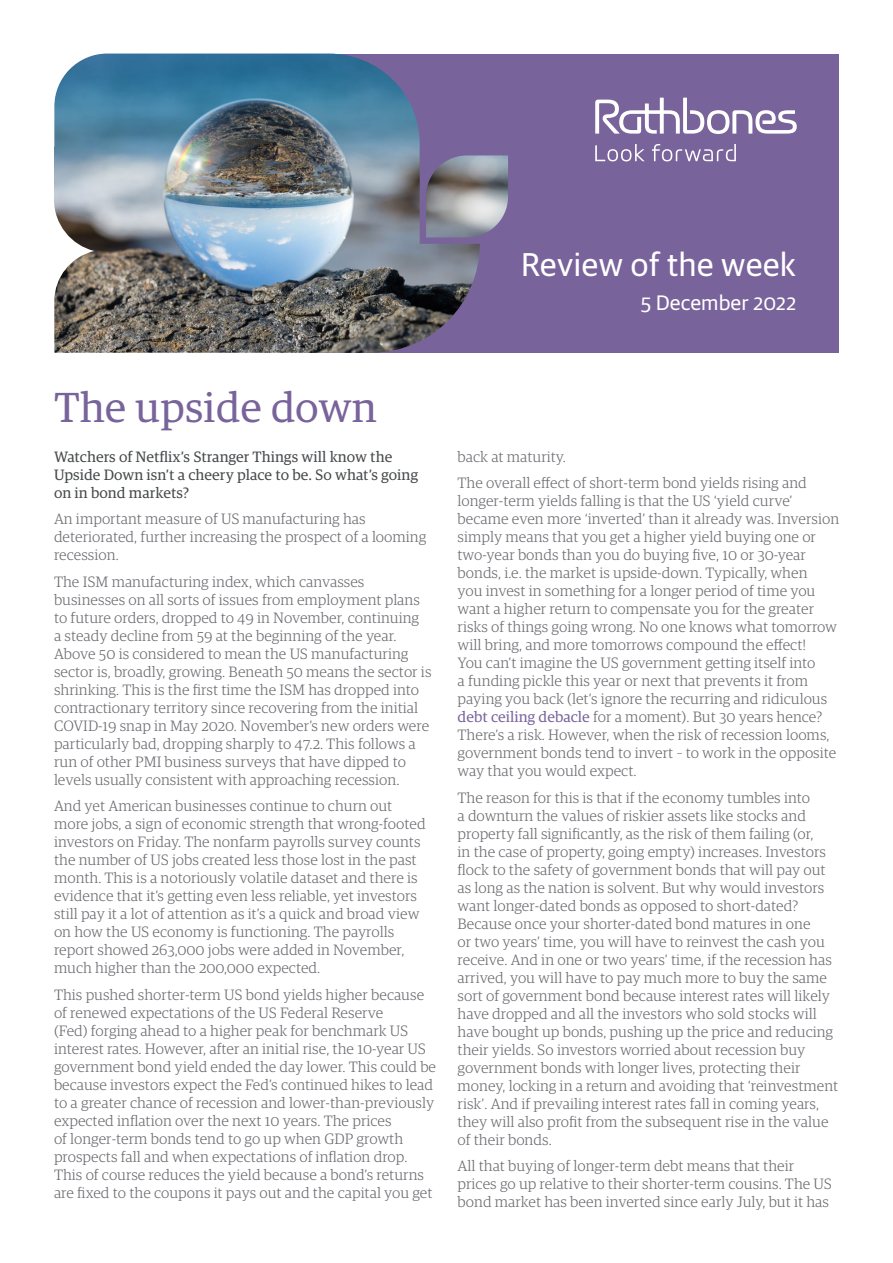
<style>
.page{position:relative;width:893px;height:1263px;background:#fff}
.page>*{position:absolute;margin:0;border:0;box-sizing:border-box;transform-origin:0 0}
.t1{font:42px "Guardian RTB Egyp";color:#79639b}
.t2{font:33px "Guardian RTB Sans";color:#fff}
.t3{font:21px "Guardian RTB Sans";color:#fff}
.t4{font:300 15px/18px "Guardian RTB Egyp";color:#696a6f}
.t5{font:15px/18px "Guardian RTB Egyp";color:#45484a}
.s1{font-weight:400;color:#79639b}
</style>
<div class="page">
<div style="left:310px;top:54px;width:529px;height:299px;background:#79639b"></div>
<svg style="left:595px;top:98px;width:202px;height:63px"></svg>
<img style="left:54px;top:54px;width:454px;height:299px">
<h2 class="t2" style="left:521px;top:241px;width:277px">Review of the week</h2>
<h3 class="t3" style="left:641px;top:287px;width:157px">5 December 2022</h3>
<h1 class="t1" style="left:54px;top:379px;width:325px">The upside down</h1>
<p class="t5" style="left:54px;top:447px;width:366px">Watchers of Netflix’s Stranger Things will know the<br>Upside Down isn’t a cheery place to be. So what’s going on in bond markets?</p>
<p class="t4" style="left:54px;top:509px;width:374px">An important measure of US manufacturing has deteriorated, further increasing the prospect of a looming recession.</p>
<p class="t4" style="left:54px;top:572px;width:379px">The ISM manufacturing index, which canvasses businesses on all sorts of issues from employment plans to future orders, dropped to 49 in November, continuing<br>a steady decline from 59 at the beginning of the year.<br>Above 50 is considered to mean the US manufacturing sector is, broadly, growing. Beneath 50 means the sector is shrinking. This is the first time the ISM has dropped into contractionary territory since recovering from the initial COVID-19 snap in May 2020. November’s new orders were particularly bad, dropping sharply to 47.2. This follows a run of other PMI business surveys that have dipped to levels usually consistent with approaching recession.</p>
<p class="t4" style="left:54px;top:796px;width:373px">And yet American businesses continue to churn out more jobs, a sign of economic strength that wrong-footed investors on Friday. The nonfarm payrolls survey counts the number of US jobs created less those lost in the past month. This is a notoriously volatile dataset and there is evidence that it’s getting even less reliable, yet investors still pay it a lot of attention as it’s a quick and broad view on how the US economy is functioning. The payrolls report showed 263,000 jobs were added in November, much higher than the 200,000 expected.</p>
<p class="t4" style="left:54px;top:985px;width:384px">This pushed shorter-term US bond yields higher because of renewed expectations of the US Federal Reserve<br>(Fed) forging ahead to a higher peak for benchmark US interest rates. However, after an initial rise, the 10-year US government bond yield ended the day lower. This could be because investors expect the Fed’s continued hikes to lead to a greater chance of recession and lower-than-previously expected inflation over the next 10 years. The prices<br>of longer-term bonds tend to go up when GDP growth prospects fall and when expectations of inflation drop.<br>This of course reduces the yield because a bond’s returns are fixed to the coupons it pays out and the capital you get</p>
<p class="t4" style="left:458px;top:442px;width:351px;line-height:26.5px">back at maturity.<br>The overall effect of short-term bond yields rising and</p>
<p class="t4" style="left:458px;top:491px;width:383px">longer-term yields falling is that the US ‘yield curve’ became even more ‘inverted’ than it already was. Inversion simply means that you get a higher yield buying one or two-year bonds than you do buying five, 10 or 30-year bonds, i.e. the market is upside-down. Typically, when<br>you invest in something for a longer period of time you want a higher return to compensate you for the greater risks of things going wrong. No one knows what tomorrow will bring, and more tomorrows compound the effect!<br>You can’t imagine the US government getting itself into<br>a funding pickle this year or next that prevents it from paying you back (let’s ignore the recurring and ridiculous <span class="s1">debt ceiling debacle</span> for a moment). But 30 years hence?<br>There’s a risk. However, when the risk of recession looms, government bonds tend to invert – to work in the opposite way that you would expect.</p>
<p class="t4" style="left:458px;top:788px;width:382px">The reason for this is that if the economy tumbles into<br>a downturn the values of riskier assets like stocks and property fall significantly, as the risk of them failing (or,<br>in the case of property, going empty) increases. Investors flock to the safety of government bonds that will pay out as long as the nation is solvent. But why would investors want longer-dated bonds as opposed to short-dated?<br>Because once your shorter-dated bond matures in one<br>or two years’ time, you will have to reinvest the cash you receive. And in one or two years’ time, if the recession has arrived, you will have to pay much more to buy the same sort of government bond because interest rates will likely have dropped and all the investors who sold stocks will have bought up bonds, pushing up the price and reducing their yields. So investors worried about recession buy government bonds with longer lives, protecting their money, locking in a return and avoiding that ‘reinvestment risk’. And if prevailing interest rates fall in coming years, they will also profit from the subsequent rise in the value of their bonds.</p>
<p class="t4" style="left:458px;top:1156px;width:376px">All that buying of longer-term debt means that their prices go up relative to their shorter-term cousins. The US bond market has been inverted since early July, but it has</p>
</div>
